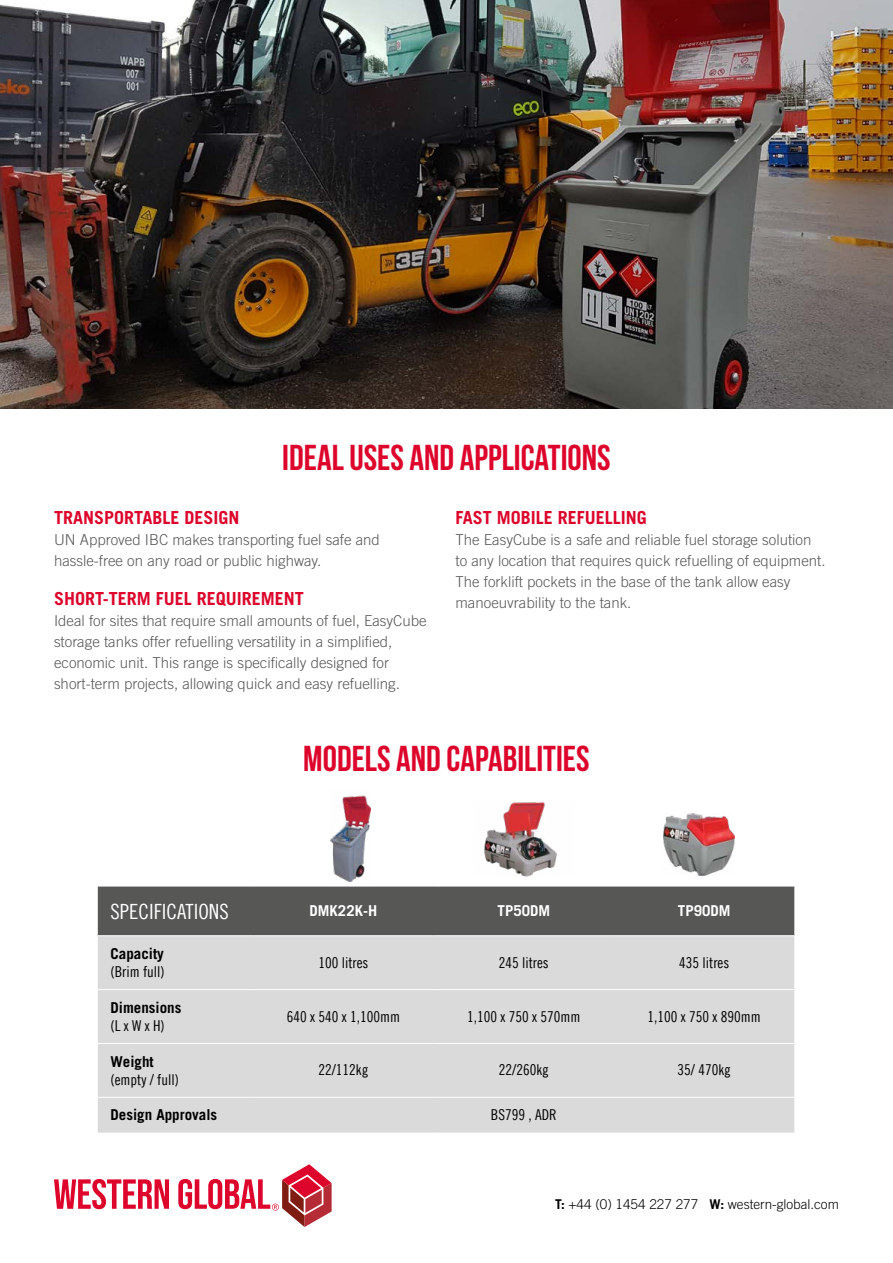
<style>
.page{position:relative;width:893px;height:1263px;background:#fff}
.page>*{position:absolute;margin:0;border:0;box-sizing:border-box;transform-origin:0 0}
.t1{font:700 36px "Bebas Neue";color:#dd052b}
.t2{font:21px "Trade Gothic LT Com Cn 18";color:#fff}
.t3{font:700 18px "Trade Gothic LT Com";color:#dd052b}
.t4{font:300 15px/21px "Trade Gothic LT Com";color:#575756}
.t5{font:15px "Trade Gothic LT Com Cn 18";color:#000}
.t6{font:700 15px "Trade Gothic LT Com";color:#000}
.t7{font:700 15px "Trade Gothic LT Com";color:#fff}
.t8{font:300 13.5px "Trade Gothic LT Com";color:#000}
.s1{font-weight:700}
</style>
<div class="page">
<svg style="left:54px;top:1179px;width:115px;height:30px"></svg>
<svg style="left:178px;top:1164px;width:154px;height:63px"></svg>
<img style="left:0;top:0;width:893px;height:409px">
<div style="left:98px;top:887px;width:696px;height:48px;background:#575756"></div>
<div style="left:98px;top:936px;width:696px;height:197px;background:#dadada"></div>
<hr style="left:98px;top:989px;width:155px;height:1px;background:#fff">
<hr style="left:253px;top:989px;width:181px;height:1px;background:#fff">
<hr style="left:434px;top:989px;width:180px;height:1px;background:#fff">
<hr style="left:614px;top:989px;width:180px;height:1px;background:#fff">
<hr style="left:98px;top:1043px;width:155px;height:1px;background:#fff">
<hr style="left:253px;top:1043px;width:181px;height:1px;background:#fff">
<hr style="left:434px;top:1043px;width:180px;height:1px;background:#fff">
<hr style="left:614px;top:1043px;width:180px;height:1px;background:#fff">
<hr style="left:98px;top:1097px;width:155px;height:1px;background:#fff">
<hr style="left:253px;top:1097px;width:181px;height:1px;background:#fff">
<hr style="left:434px;top:1097px;width:180px;height:1px;background:#fff">
<hr style="left:614px;top:1097px;width:180px;height:1px;background:#fff">
<img style="left:330px;top:795px;width:41px;height:86px">
<img style="left:484px;top:802px;width:73px;height:75px">
<img style="left:663px;top:813px;width:71px;height:62px">
<h1 class="t1" style="left:282px;top:438px;width:330px">IDEAL USES AND APPLICATIONS</h1>
<p class="t3" style="left:54px;top:506px;width:187px">TRANSPORTABLE DESIGN</p>
<p class="t4" style="left:54px;top:529px;width:327px">UN Approved IBC makes transporting fuel safe and hassle-free on any road or public highway.</p>
<p class="t3" style="left:54px;top:588px;width:251px">SHORT-TERM FUEL REQUIREMENT</p>
<p class="t4" style="left:54px;top:610px;width:374px">Ideal for sites that require small amounts of fuel, EasyCube storage tanks offer refuelling versatility in a simplified, economic unit. This range is specifically designed for short-term projects, allowing quick and easy refuelling.</p>
<p class="t3" style="left:455px;top:506px;width:193px">FAST MOBILE REFUELLING</p>
<p class="t4" style="left:455px;top:529px;width:372px">The EasyCube is a safe and reliable fuel storage solution to any location that requires quick refuelling of equipment.<br>The forklift pockets in the base of the tank allow easy manoeuvrability to the tank.</p>
<h1 class="t1" style="left:303px;top:739px;width:288px">MODELS AND CAPABILITIES</h1>
<h2 class="t2" style="left:111px;top:899px;width:120px">SPECIFICATIONS</h2>
<p class="t7" style="left:310px;top:901px;width:69px">DMK22K-H</p>
<p class="t7" style="left:497px;top:901px;width:54px">TP50DM</p>
<p class="t7" style="left:678px;top:901px;width:54px">TP90DM</p>
<p class="t6" style="left:111px;top:944px;width:55px">Capacity</p>
<p class="t5" style="left:111px;top:962px;width:56px">(Brim full)</p>
<p class="t5" style="left:318px;top:953px;width:51px">100 litres</p>
<p class="t5" style="left:499px;top:953px;width:51px">245 litres</p>
<p class="t5" style="left:679px;top:953px;width:51px">435 litres</p>
<p class="t6" style="left:111px;top:998px;width:72px">Dimensions</p>
<p class="t5" style="left:111px;top:1016px;width:56px">(L x W x H)</p>
<p class="t6" style="left:111px;top:1052px;width:45px">Weight</p>
<p class="t5" style="left:111px;top:1070px;width:70px">(empty / full)</p>
<p class="t5" style="left:287px;top:1007px;width:115px">640 x 540 x 1,100mm</p>
<p class="t5" style="left:467px;top:1007px;width:115px">1,100 x 750 x 570mm</p>
<p class="t5" style="left:648px;top:1007px;width:115px">1,100 x 750 x 890mm</p>
<p class="t5" style="left:318px;top:1061px;width:51px">22/112kg</p>
<p class="t5" style="left:499px;top:1061px;width:51px">22/260kg</p>
<p class="t5" style="left:678px;top:1061px;width:55px">35/ 470kg</p>
<p class="t6" style="left:111px;top:1106px;width:108px">Design Approvals</p>
<p class="t5" style="left:491px;top:1106px;width:67px">BS799 , ADR</p>
<p class="t8" style="left:555px;top:1196px;width:285px"><span class="s1">T:</span> +44 (0) 1454 227 277 <span class="s1">W:</span> western-global.com</p>
</div>
